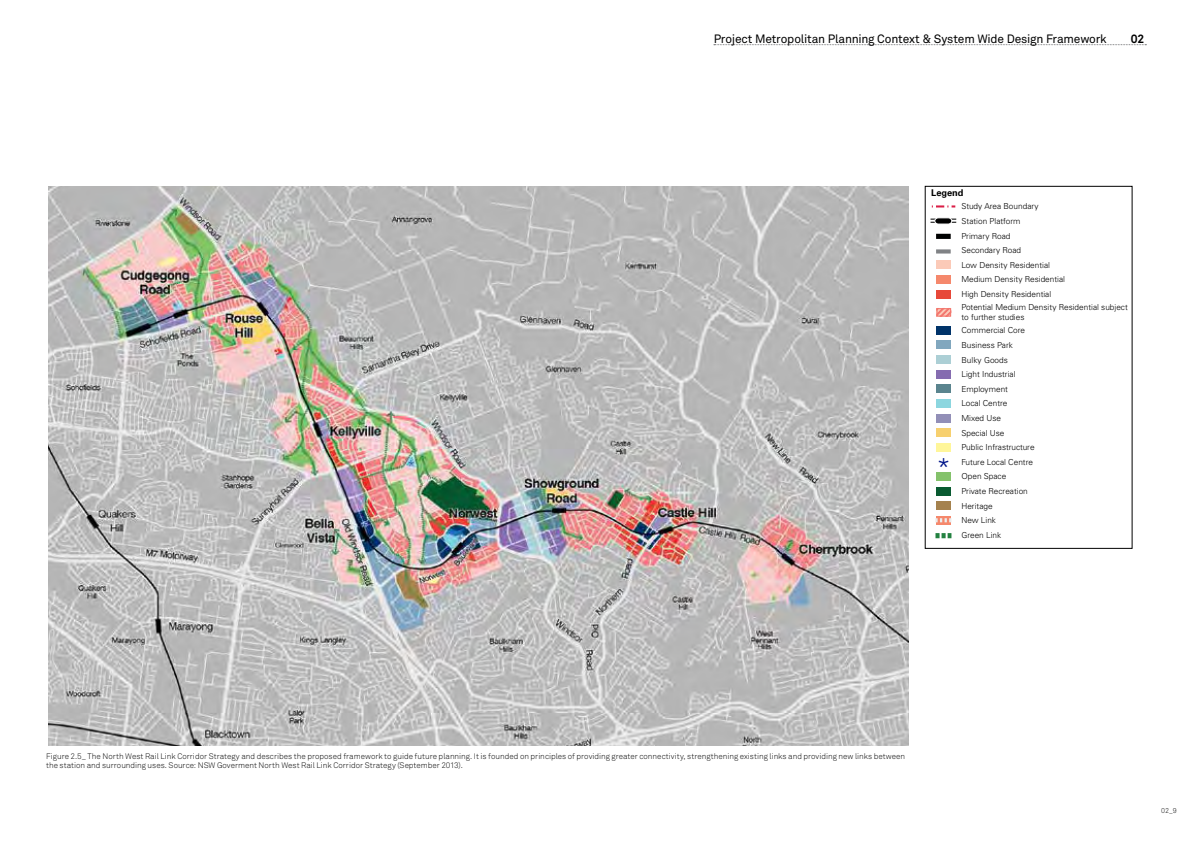
<style>
.page{position:relative;width:1191px;height:842px;background:#fff}
.page>*{position:absolute;margin:0;border:0;box-sizing:border-box;transform-origin:0 0}
.t1{font:300 26.3px "Swiss 721 BT";color:#001589}
.t2{font:12px "Akkurat Std";letter-spacing:-.015em;color:#000}
.t3{font:700 12px "Akkurat Std";color:#000}
.t4{font:300 9.3px "Univers LT Std";color:#58595b}
.t5{font:700 9.3px "Univers LT Std";color:#000}
.t6{font:300 8.2px/14.6px "Univers LT Std";color:#000}
.t7{font:300 8px/9px "Akkurat Std";color:#000}
.t8{font:300 7px "Akkurat Std";color:#000}
</style>
<div class="page">
<svg style="left:714px;top:44px;width:432px;height:1px"></svg>
<img style="left:48px;top:186px;width:860px;height:560px">
<svg style="left:931px;top:205px;width:24px;height:2px"></svg>
<svg style="left:930px;top:217px;width:26px;height:7px"></svg>
<div style="left:936px;top:234px;width:14px;height:5px;background:#000101"></div>
<div style="left:936px;top:249px;width:14px;height:5px;background:#808285"></div>
<div style="left:936px;top:261px;width:14px;height:8px;background:#fbcab8"></div>
<div style="left:936px;top:275px;width:14px;height:8px;background:#f5886c"></div>
<div style="left:936px;top:290px;width:14px;height:8px;background:#e74839"></div>
<div style="left:936px;top:326px;width:14px;height:8px;background:#003369"></div>
<div style="left:936px;top:341px;width:14px;height:8px;background:#81a7be"></div>
<div style="left:936px;top:355px;width:14px;height:9px;background:#accfd5"></div>
<div style="left:936px;top:370px;width:14px;height:8px;background:#856cb0"></div>
<div style="left:936px;top:385px;width:14px;height:8px;background:#5a848e"></div>
<div style="left:936px;top:399px;width:14px;height:8px;background:#8cd6df"></div>
<div style="left:936px;top:414px;width:14px;height:8px;background:#928fb7"></div>
<div style="left:936px;top:428px;width:14px;height:9px;background:#f7d06f"></div>
<div style="left:936px;top:443px;width:14px;height:8px;background:#fff69a"></div>
<div style="left:936px;top:472px;width:14px;height:8px;background:#84c26b"></div>
<div style="left:936px;top:487px;width:14px;height:8px;background:#095a31"></div>
<div style="left:936px;top:502px;width:14px;height:8px;background:#a5824e"></div>
<svg style="left:936px;top:516px;width:14px;height:8px"></svg>
<svg style="left:935px;top:518px;width:16px;height:4px"></svg>
<svg style="left:935px;top:533px;width:16px;height:5px"></svg>
<svg style="left:938px;top:308px;width:14px;height:9px"></svg>
<div style="left:936px;top:308px;width:15px;height:9px;border:1px solid #f3776f"></div>
<h2 class="t2" style="left:713px;top:32px;width:394px">Project Metropolitan Planning Context &amp; System Wide Design Framework</h2>
<h2 class="t3" style="left:1131px;top:31px;width:15px">02</h2>
<p class="t5" style="left:931px;top:187px;width:34px">Legend</p>
<p class="t6" style="left:961px;top:199px;width:105px">Study Area Boundary<br>Station Platform<br>Primary Road<br>Secondary Road<br>Low Density Residential<br>Medium Density Residential<br>High Density Residential</p>
<p class="t6" style="left:961px;top:302px;width:168px;line-height:9.9px">Potential Medium Density Residential subject to further studies</p>
<p class="t6" style="left:961px;top:323px;width:75px">Commercial Core<br>Business Park<br>Bulky Goods<br>Light Industrial<br>Employment<br>Local Centre<br>Mixed Use<br>Special Use<br>Public Infrastructure<br>Future Local Centre<br>Open Space<br>Private Recreation<br>Heritage<br>New Link<br>Green Link</p>
<p class="t1" style="left:937px;top:452px;width:15px">*</p>
<p class="t4" style="left:47px;top:751px;width:133px">Figure 9. Corridor Structure Plan</p>
<p class="t7" style="left:46px;top:752px;width:860px">Figure 2.5_ The North West Rail Link Corridor Strategy and describes the proposed framework to guide future planning. It is founded on principles of providing greater connectivity, strengthening existing links and providing new links between the station and surrounding uses. Source: NSW Goverment North West Rail Link Corridor Strategy (September 2013).</p>
<p class="t8" style="left:1161px;top:806px;width:17px">02_9</p>
</div>
